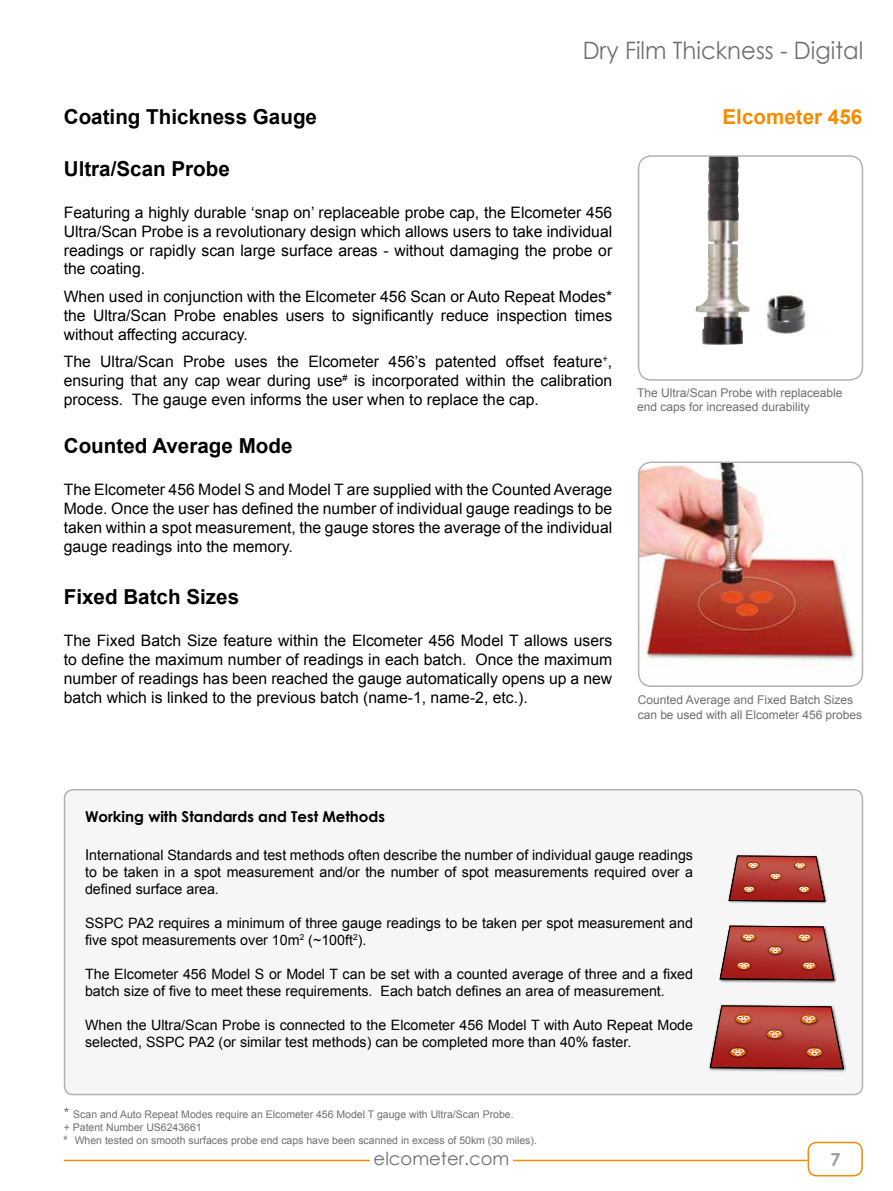
<style>
.page{position:relative;width:893px;height:1191px;background:#fff}
.page>*{position:absolute;margin:0;border:0;box-sizing:border-box;transform-origin:0 0}
.t1{font:24px "Century Gothic";color:#706f6f;scale:.95 1}
.t2{font:700 20.7px "Arial";color:#000}
.t3{font:700 20.7px "Arial";color:#f28c00}
.t4{font:18px "Century Gothic";color:#706f6f}
.t5{font:700 18px "Century Gothic";color:#9d9d9c}
.t6{font:15.75px/18.9px "Arial";color:#000;text-align:justify}
.t7{font:700 15px "Century Gothic";color:#000}
.t8{font:14.25px/17.1px "Arial";color:#000}
.t9{font:12px/14.4px "Arial";color:#706f6f}
.t10{font:10.5px/12.6px "Arial";color:#706f6f}
.s1{font-size:15px}
.s2{font-size:14.25px}
</style>
<div class="page">
<div style="left:807px;top:1141px;width:56px;height:35px;border:2px solid #f28c00;border-radius:9px"></div>
<hr style="left:64px;top:1159px;width:743px;height:2px;background:#f28c00">
<div style="left:370px;top:1141px;width:143px;height:48px;background:#fff"></div>
<img style="left:695px;top:158px;width:55px;height:187px">
<div style="left:638px;top:155px;width:225px;height:226px;border:2px solid #b3b2b2;border-radius:13px"></div>
<div style="left:65px;top:789px;width:797px;height:305px;background:#f6f6f6;border-radius:9px"></div>
<div style="left:64px;top:789px;width:799px;height:306px;border:2px solid #b3b2b2;border-radius:9px"></div>
<img style="left:639px;top:464px;width:223px;height:222px">
<div style="left:638px;top:461px;width:225px;height:226px;border:2px solid #b3b2b2;border-radius:13px"></div>
<img style="left:728px;top:855px;width:99px;height:49px">
<svg style="left:729px;top:856px;width:96px;height:45px;background:#ae4940"></svg>
<img style="left:719px;top:925px;width:118px;height:58px">
<svg style="left:720px;top:926px;width:114px;height:54px;background:#ae4940"></svg>
<img style="left:708px;top:1004px;width:139px;height:68px">
<svg style="left:710px;top:1005px;width:133px;height:63px;background:#b24b41"></svg>
<img style="left:766px;top:292px;width:40px;height:42px">
<h1 class="t1" style="left:583px;top:34px;width:297px">Dry Film Thickness - Digital</h1>
<h2 class="t2" style="left:64px;top:103px;width:255px">Coating Thickness Gauge</h2>
<h2 class="t3" style="left:722px;top:103px;width:141px">Elcometer 456</h2>
<h2 class="t2" style="left:64px;top:154px;width:168px">Ultra/Scan Probe</h2>
<p class="t6" style="left:64px;top:203px;width:550px">Featuring a highly durable ‘snap on’ replaceable probe cap, the Elcometer 456<br>Ultra/Scan Probe is a revolutionary design which allows users to take individual readings or rapidly scan large surface areas - without damaging the probe or the coating.</p>
<p class="t6" style="left:64px;top:287px;width:550px">When used in conjunction with the Elcometer 456 Scan or Auto Repeat Modes* the Ultra/Scan Probe enables users to significantly reduce inspection times without affecting accuracy.</p>
<p class="t6" style="left:64px;top:352px;width:550px">The Ultra/Scan Probe uses the Elcometer 456’s patented offset feature<sup>+</sup>, ensuring that any cap wear during use<sup>#</sup> is incorporated within the calibration process. The gauge even informs the user when to replace the cap.</p>
<h2 class="t2" style="left:64px;top:432px;width:230px">Counted Average Mode</h2>
<p class="t6" style="left:64px;top:480px;width:550px">The Elcometer 456 Model S and Model T are supplied with the Counted Average Mode. Once the user has defined the number of individual gauge readings to be taken within a spot measurement, the gauge stores the average of the individual gauge readings into the memory.</p>
<h2 class="t2" style="left:64px;top:583px;width:177px">Fixed Batch Sizes</h2>
<p class="t6" style="left:64px;top:631px;width:550px">The Fixed Batch Size feature within the Elcometer 456 Model T allows users to define the maximum number of readings in each batch. Once the maximum number of readings has been reached the gauge automatically opens up a new batch which is linked to the previous batch (name-1, name-2, etc.).</p>
<p class="t9" style="left:637px;top:386px;width:207px">The Ultra/Scan Probe with replaceable end caps for increased durability</p>
<p class="t9" style="left:638px;top:693px;width:226px">Counted Average and Fixed Batch Sizes can be used with all Elcometer 456 probes</p>
<p class="t7" style="left:85px;top:805px;width:301px">Working with Standards and Test Methods</p>
<p class="t8" style="left:85px;top:846px;width:610px;text-align:justify"><span class="s1">I</span>nternational Standards and test methods often describe the number of individual gauge readings to be taken in a spot measurement and/or the number of spot measurements required over a defined surface area.</p>
<p class="t8" style="left:85px;top:914px;width:609px">SSPC PA2 requires a minimum of three gauge readings to be taken per spot measurement and five spot measurements over 10m<sup>2</sup> (~100ft<sup>2</sup>).</p>
<p class="t8" style="left:85px;top:965px;width:610px">The Elcometer 456 Model S or Model T can be set with a counted average of three and a fixed batch size of five to meet these requirements. Each batch defines an area of measurement.</p>
<p class="t8" style="left:85px;top:1017px;width:610px">When the Ultra/Scan Probe is connected to the Elcometer 456 Model T with Auto Repeat Mode selected, SSPC PA2 (or similar test methods) can be completed more than 40% faster.</p>
<p class="t10" style="left:64px;top:1108px;width:475px"><span class="s2">*</span> Scan and Auto Repeat Modes require an Elcometer 456 Model T gauge with Ultra/Scan Probe.<br>+ Patent Number US6243661<br><sup>#</sup> When tested on smooth surfaces probe end caps have been scanned in excess of 50km (30 miles).</p>
<p class="t4" style="left:374px;top:1145px;width:137px">elcometer.com</p>
<p class="t5" style="left:830px;top:1145px;width:12px">7</p>
</div>
